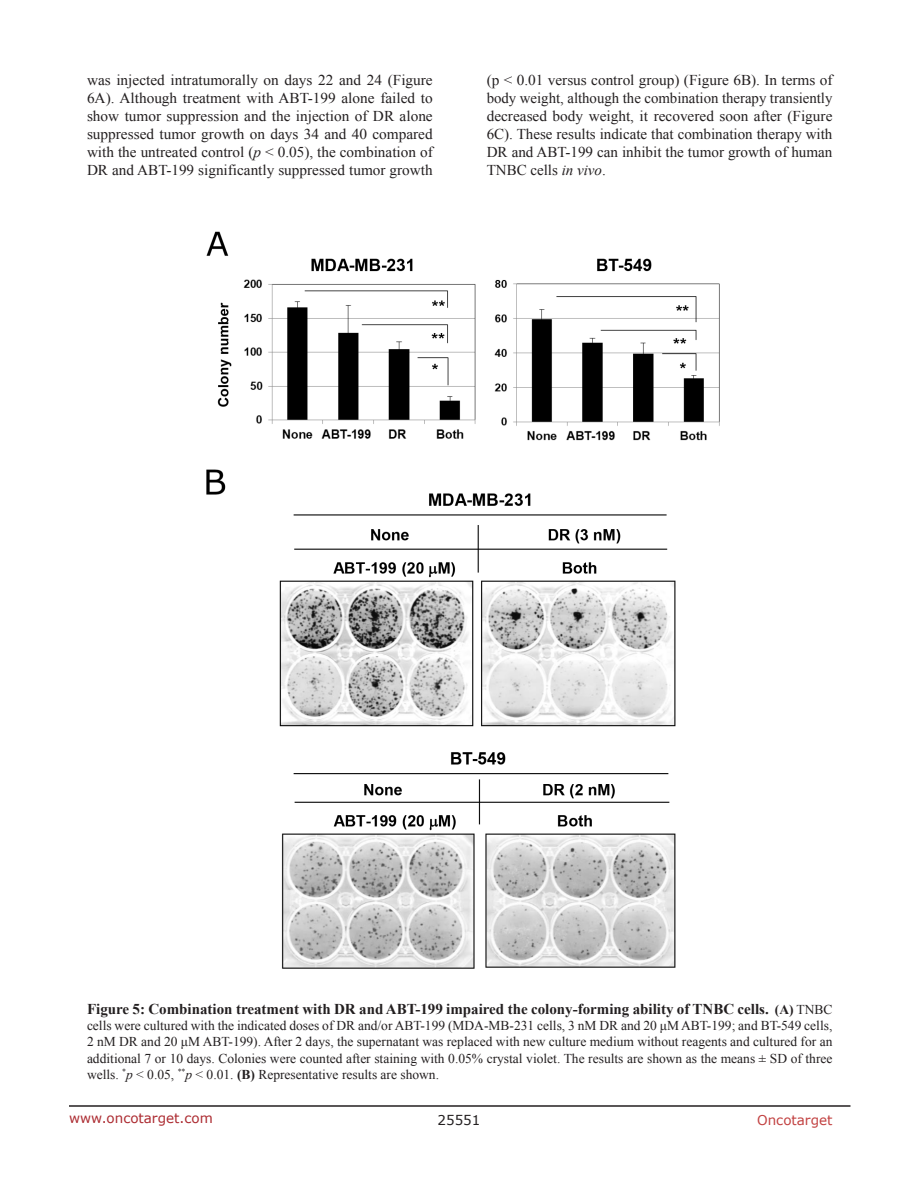
<style>
.page{position:relative;width:918px;height:1188px;background:#fff}
.page>*{position:absolute;margin:0;border:0;box-sizing:border-box;transform-origin:0 0}
.BodyText{font:15px/18px "Times New Roman";color:#231f20;text-align:justify}
.figuretext{font:700 15px "Times New Roman";color:#231f20}
.figuretext-2{font:13.5px/16.2px "Times New Roman";color:#231f20;text-align:justify}
.t1{font:13.5px "Verdana";color:#ac2b31}
.t2{font:13.5px "Verdana";color:#c24141}
.t3{font:13.5px "Verdana";color:#231f20}
.s1{font-style:italic}
.s2{font-size:13.5px}
.s3{font-weight:400;font-size:13.5px}
.s4{font-weight:700}
</style>
<div class="page">
<hr style="left:69px;top:1105px;width:781px;height:2px;background:#231f20">
<img style="left:206px;top:231px;width:514px;height:738px">
<p class="BodyText" style="left:87px;top:71px;width:347px">was injected intratumorally on days 22 and 24 (Figure 6A). Although treatment with ABT-199 alone failed to show tumor suppression and the injection of DR alone suppressed tumor growth on days 34 and 40 compared with the untreated control (<span class="s1">p</span> &lt; 0.05), the combination of DR and ABT-199 significantly suppressed tumor growth</p>
<p class="BodyText" style="left:487px;top:71px;width:347px">(p &lt; 0.01 versus control group) (Figure 6B). In terms of body weight, although the combination therapy transiently decreased body weight, it recovered soon after (Figure 6C). These results indicate that combination therapy with DR and ABT-199 can inhibit the tumor growth of human TNBC cells <span class="s1">in vivo</span>.</p>
<p class="figuretext" style="left:87px;top:999px;width:747px">Figure 5: Combination treatment with DR and ABT-199 impaired the colony-forming ability of TNBC cells. <span class="s2">(A)</span> <span class="s3">TNBC</span></p>
<p class="figuretext-2" style="left:87px;top:1017px;width:747px">cells were cultured with the indicated doses of DR and/or ABT-199 (MDA-MB-231 cells, 3 nM DR and 20 μM ABT-199; and BT-549 cells, 2 nM DR and 20 μM ABT-199). After 2 days, the supernatant was replaced with new culture medium without reagents and cultured for an additional 7 or 10 days. Colonies were counted after staining with 0.05% crystal violet. The results are shown as the means ± SD of three wells. <sup>*</sup><span class="s1">p</span> &lt; 0.05, <sup>**</sup><span class="s1">p</span> &lt; 0.01. <span class="s4">(B)</span> Representative results are shown.</p>
<p class="t1" style="left:69px;top:1109px;width:145px">www.oncotarget.com</p>
<p class="t3" style="left:438px;top:1111px;width:44px">25551</p>
<p class="t2" style="left:757px;top:1111px;width:77px">Oncotarget</p>
</div>
